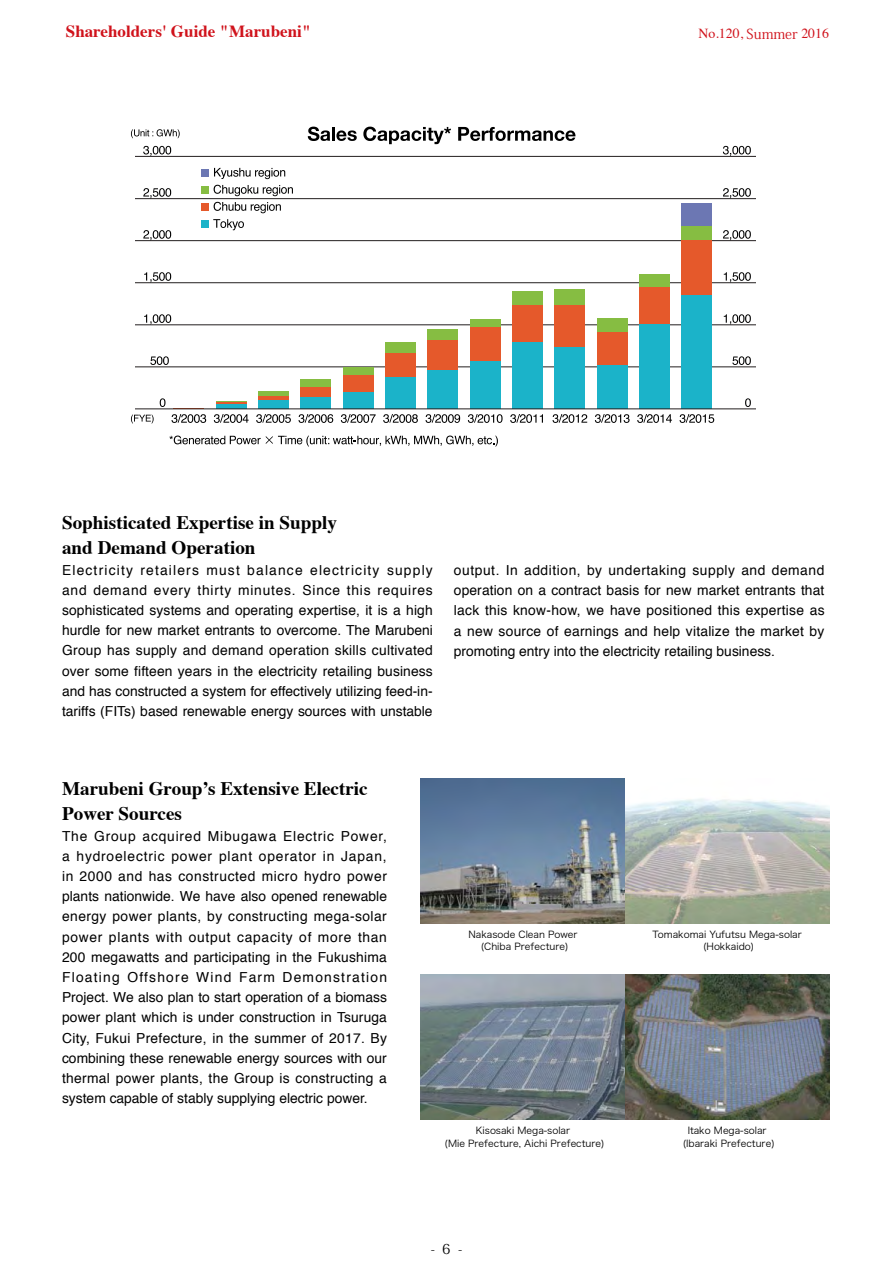
<style>
.page{position:relative;width:893px;height:1263px;background:#fff}
.page>*{position:absolute;margin:0;border:0;box-sizing:border-box;transform-origin:0 0}
.t1{font:700 19.2px/25px "Times";color:#000}
.t2{font:700 16.95px "Times";color:#d0121b}
.t3{font:13.8px/20.2px "Helvetica";color:#000;text-align:justify}
.t4{font:13.8px "Times";color:#d0121b}
.t5{font:13.8px "Koz Min Pr 6 N";color:#000}
.t6{font:9.6px/12.5px "Hira Kaku Pro N W3";color:#000;text-align:center}
.s1{font-family:"Koz Min Pr 6 N"}
</style>
<div class="page">
<img style="left:421px;top:779px;width:408px;height:144px">
<img style="left:421px;top:975px;width:408px;height:144px">
<hr style="left:135px;top:367px;width:621px;height:1px;background:#231e1f">
<svg style="left:732px;top:356px;width:19px;height:9px"></svg>
<hr style="left:135px;top:325px;width:621px;height:1px;background:#231e1f">
<svg style="left:724px;top:314px;width:27px;height:10px"></svg>
<hr style="left:135px;top:282px;width:621px;height:1px;background:#231e1f">
<svg style="left:724px;top:272px;width:27px;height:10px"></svg>
<hr style="left:135px;top:240px;width:621px;height:1px;background:#231e1f">
<svg style="left:723px;top:230px;width:28px;height:10px"></svg>
<hr style="left:135px;top:198px;width:621px;height:1px;background:#231e1f">
<svg style="left:723px;top:188px;width:28px;height:10px"></svg>
<hr style="left:135px;top:156px;width:621px;height:1px;background:#231e1f">
<svg style="left:150px;top:356px;width:19px;height:9px"></svg>
<svg style="left:144px;top:314px;width:27px;height:10px"></svg>
<svg style="left:144px;top:272px;width:27px;height:10px"></svg>
<svg style="left:143px;top:230px;width:28px;height:10px"></svg>
<svg style="left:143px;top:188px;width:28px;height:10px"></svg>
<svg style="left:143px;top:146px;width:28px;height:10px"></svg>
<svg style="left:723px;top:146px;width:28px;height:10px"></svg>
<svg style="left:131px;top:129px;width:49px;height:9px"></svg>
<svg style="left:131px;top:415px;width:23px;height:8px"></svg>
<div style="left:682px;top:204px;width:30px;height:22px;background:#6c77b3"></div>
<hr style="left:216px;top:401px;width:30px;height:1px;background:#86bd42">
<div style="left:258px;top:391px;width:31px;height:6px;background:#86bd42"></div>
<div style="left:301px;top:379px;width:30px;height:8px;background:#86bd42"></div>
<div style="left:343px;top:367px;width:30px;height:8px;background:#86bd42"></div>
<div style="left:385px;top:342px;width:31px;height:11px;background:#86bd42"></div>
<div style="left:428px;top:329px;width:30px;height:11px;background:#86bd42"></div>
<div style="left:470px;top:319px;width:30px;height:9px;background:#86bd42"></div>
<div style="left:512px;top:292px;width:31px;height:13px;background:#86bd42"></div>
<div style="left:555px;top:289px;width:30px;height:17px;background:#86bd42"></div>
<div style="left:597px;top:319px;width:30px;height:13px;background:#86bd42"></div>
<div style="left:639px;top:275px;width:31px;height:12px;background:#86bd42"></div>
<div style="left:682px;top:226px;width:30px;height:15px;background:#86bd42"></div>
<hr style="left:174px;top:408px;width:30px;height:1px;background:#e5592b">
<hr style="left:216px;top:402px;width:30px;height:2px;background:#e5592b">
<svg style="left:258px;top:397px;width:31px;height:4px"></svg>
<div style="left:301px;top:387px;width:30px;height:10px;background:#e5592b"></div>
<div style="left:343px;top:375px;width:30px;height:18px;background:#e5592b"></div>
<div style="left:385px;top:353px;width:31px;height:24px;background:#e5592b"></div>
<div style="left:428px;top:340px;width:30px;height:30px;background:#e5592b"></div>
<div style="left:470px;top:328px;width:30px;height:33px;background:#e5592b"></div>
<div style="left:512px;top:305px;width:31px;height:38px;background:#e5592b"></div>
<div style="left:555px;top:306px;width:30px;height:41px;background:#e5592b"></div>
<div style="left:597px;top:332px;width:30px;height:33px;background:#e5592b"></div>
<div style="left:639px;top:287px;width:31px;height:38px;background:#e5592b"></div>
<div style="left:682px;top:241px;width:30px;height:54px;background:#e5592b"></div>
<div style="left:216px;top:404px;width:30px;height:5px;background:#1bb3c9"></div>
<div style="left:258px;top:401px;width:31px;height:8px;background:#1bb3c9"></div>
<div style="left:301px;top:397px;width:30px;height:12px;background:#1bb3c9"></div>
<div style="left:343px;top:393px;width:30px;height:16px;background:#1bb3c9"></div>
<div style="left:385px;top:377px;width:31px;height:32px;background:#1bb3c9"></div>
<div style="left:428px;top:370px;width:30px;height:39px;background:#1bb3c9"></div>
<div style="left:470px;top:361px;width:30px;height:48px;background:#1bb3c9"></div>
<div style="left:512px;top:343px;width:31px;height:66px;background:#1bb3c9"></div>
<div style="left:555px;top:347px;width:30px;height:62px;background:#1bb3c9"></div>
<div style="left:597px;top:365px;width:30px;height:44px;background:#1bb3c9"></div>
<div style="left:639px;top:325px;width:31px;height:84px;background:#1bb3c9"></div>
<div style="left:682px;top:295px;width:30px;height:114px;background:#1bb3c9"></div>
<div style="left:201px;top:169px;width:8px;height:8px;background:#6c77b3"></div>
<svg style="left:214px;top:168px;width:71px;height:11px"></svg>
<div style="left:201px;top:186px;width:8px;height:8px;background:#86bd42"></div>
<svg style="left:214px;top:185px;width:79px;height:11px"></svg>
<div style="left:201px;top:203px;width:8px;height:8px;background:#e5592b"></div>
<svg style="left:214px;top:202px;width:67px;height:11px"></svg>
<div style="left:201px;top:220px;width:8px;height:8px;background:#1bb3c9"></div>
<svg style="left:213px;top:219px;width:31px;height:11px"></svg>
<hr style="left:135px;top:409px;width:621px;height:1px;background:#231e1f">
<svg style="left:745px;top:398px;width:6px;height:9px"></svg>
<svg style="left:160px;top:398px;width:5px;height:9px"></svg>
<svg style="left:308px;top:127px;width:22px;height:14px"></svg>
<hr style="left:332px;top:127px;width:3px;height:14px;background:#000">
<svg style="left:336px;top:130px;width:21px;height:11px"></svg>
<svg style="left:363px;top:127px;width:88px;height:17px"></svg>
<svg style="left:458px;top:127px;width:117px;height:14px"></svg>
<svg style="left:169px;top:436px;width:329px;height:10px"></svg>
<svg style="left:172px;top:414px;width:34px;height:9px"></svg>
<svg style="left:214px;top:414px;width:35px;height:9px"></svg>
<svg style="left:256px;top:414px;width:35px;height:9px"></svg>
<svg style="left:299px;top:414px;width:34px;height:9px"></svg>
<svg style="left:341px;top:414px;width:35px;height:9px"></svg>
<svg style="left:383px;top:414px;width:35px;height:9px"></svg>
<svg style="left:426px;top:414px;width:34px;height:9px"></svg>
<svg style="left:468px;top:414px;width:35px;height:9px"></svg>
<svg style="left:510px;top:414px;width:33px;height:9px"></svg>
<svg style="left:553px;top:414px;width:34px;height:9px"></svg>
<svg style="left:595px;top:414px;width:35px;height:9px"></svg>
<svg style="left:637px;top:414px;width:35px;height:9px"></svg>
<svg style="left:680px;top:414px;width:34px;height:9px"></svg>
<p class="t2" style="left:66px;top:15px;width:247px">Shareholders' Guide "Marubeni"</p>
<p class="t4" style="left:699px;top:21px;width:132px">No.120, <span class="s1">Summer</span> 2016</p>
<h1 class="t1" style="left:62px;top:508px;width:276px">Sophisticated Expertise in Supply and Demand Operation</h1>
<p class="t3" style="left:62px;top:560px;width:372px">Electricity retailers must balance electricity supply and demand every thirty minutes. Since this requires sophisticated systems and operating expertise, it is a high hurdle for new market entrants to overcome. The Marubeni Group has supply and demand operation skills cultivated over some fifteen years in the electricity retailing business and has constructed a system for effectively utilizing feed-in&shy;tariffs (FITs) based renewable energy sources with unstable</p>
<p class="t3" style="left:454px;top:560px;width:372px">output. In addition, by undertaking supply and demand operation on a contract basis for new market entrants that lack this know-how, we have positioned this expertise as a new source of earnings and help vitalize the market by promoting entry into the electricity retailing business.</p>
<h1 class="t1" style="left:62px;top:774px;width:307px">Marubeni Group’s Extensive Electric<br>Power Sources</h1>
<p class="t3" style="left:62px;top:826px;width:326px">The Group acquired Mibugawa Electric Power, a hydroelectric power plant operator in Japan, in 2000 and has constructed micro hydro power plants nationwide. We have also opened renewable energy power plants, by constructing mega-solar power plants with output capacity of more than 200 megawatts and participating in the Fukushima Floating Offshore Wind Farm Demonstration Project. We also plan to start operation of a biomass power plant which is under construction in Tsuruga City, Fukui Prefecture, in the summer of 2017. By combining these renewable energy sources with our thermal power plants, the Group is constructing a system capable of stably supplying electric power.</p>
<p class="t6" style="left:468px;top:927px;width:111px">Nakasode Clean Power (Chiba Prefecture)</p>
<p class="t6" style="left:445px;top:1124px;width:162px">Kisosaki Mega-solar<br>(Mie Prefecture, Aichi Prefecture)</p>
<p class="t5" style="left:442px;top:1241px;width:10px">6</p>
<p class="t5" style="left:431px;top:1241px;width:33px">- -</p>
<p class="t6" style="left:652px;top:927px;width:151px">Tomakomai Yufutsu Mega-solar (Hokkaido)</p>
<p class="t6" style="left:683px;top:1124px;width:94px">Itako Mega-solar (Ibaraki Prefecture)</p>
</div>
